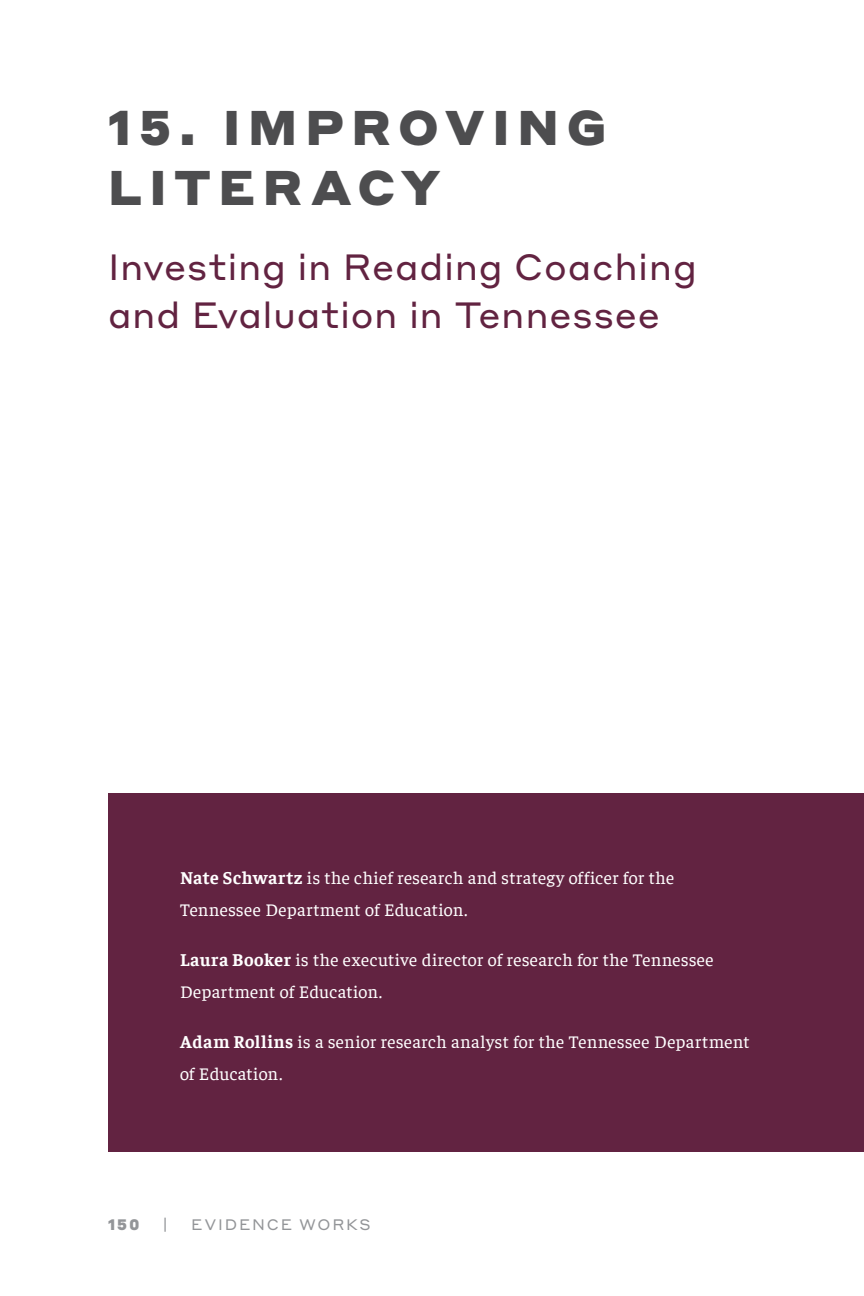
<style>
.page{position:relative;width:864px;height:1296px;background:#fff}
.page>*{position:absolute;margin:0;border:0;box-sizing:border-box;transform-origin:0 0}
.t1{font:900 48px/60px "Styrene A";letter-spacing:.155em;color:#4d4d4f}
.t2{font:36px/48px "Styrene A";letter-spacing:.015em;color:#622341}
.t3{font:18px/32px "Faustina";letter-spacing:.02em;color:#fff}
.t4{font:15px "Styrene A";letter-spacing:.125em;color:#939598}
.t5{font:900 15px "Styrene A";color:#939598}
.s1{font-weight:700}
</style>
<div class="page">
<div style="left:108px;top:793px;width:756px;height:359px;background:#622341"></div>
<h1 class="t1" style="left:108px;top:93px;width:500px">15. IMPROVING<br>LITERACY</h1>
<h2 class="t2" style="left:108px;top:240px;width:591px">Investing in Reading Coaching and Evaluation in Tennessee</h2>
<p class="t3" style="left:180px;top:861px;width:496px"><span class="s1">Nate Schwartz</span> is the chief research and strategy officer for the<br>Tennessee Department of Education.</p>
<p class="t3" style="left:180px;top:943px;width:535px"><span class="s1">Laura Booker</span> is the executive director of research for the Tennessee<br>Department of Education.</p>
<p class="t3" style="left:180px;top:1025px;width:571px"><span class="s1">Adam Rollins</span> is a senior research analyst for the Tennessee Department of Education.</p>
<p class="t5" style="left:108px;top:1211px;width:33px">150</p>
<p class="t4" style="left:163px;top:1212px;width:6px">|</p>
<p class="t4" style="left:191px;top:1212px;width:181px">EVIDENCE WORKS</p>
</div>
